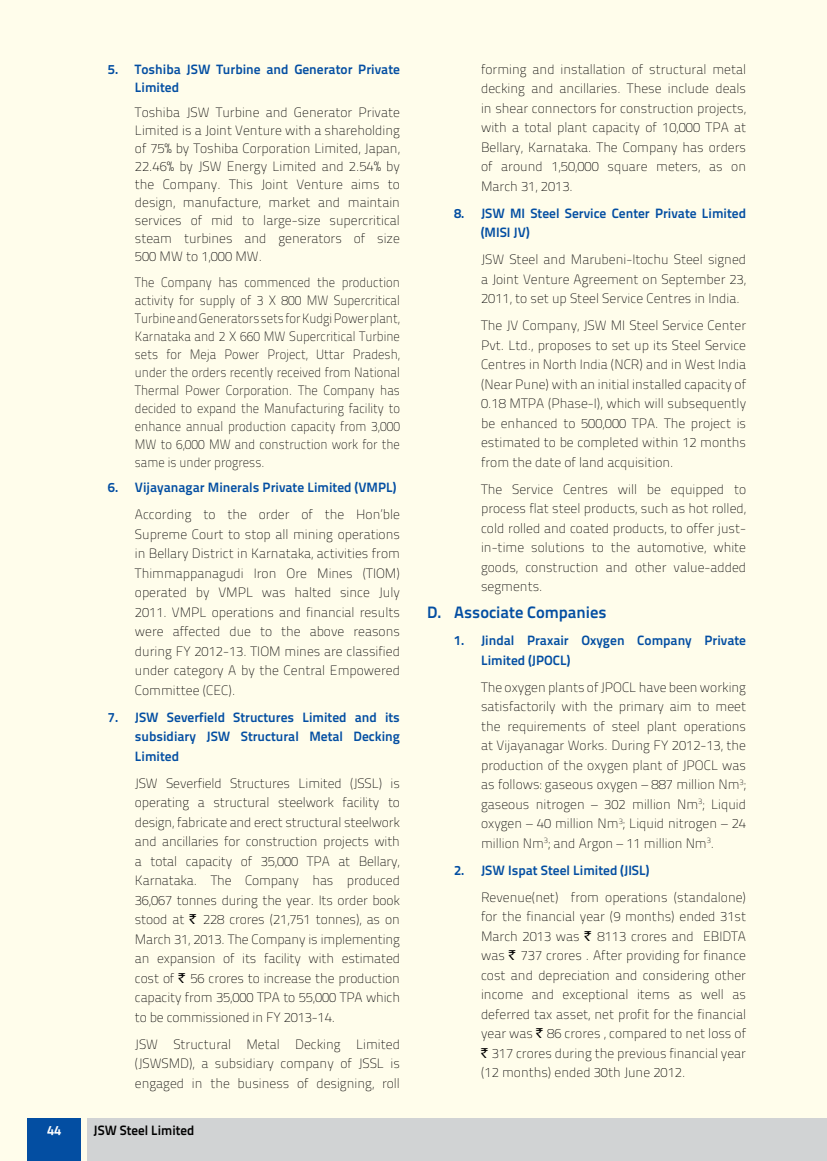
<style>
.page{position:relative;width:827px;height:1161px;background:#fff}
.page>*{position:absolute;margin:0;border:0;box-sizing:border-box;transform-origin:0 0}
.t1{font:16.5px "Titillium Text 25 L 800 wt";color:#034ea2}
.t2{font:13.5px/19.5px "Titillium Text 25 L 1 wt";color:#000;text-align:justify}
.t3{font:13.5px/18px "Titillium Text 25 L 1 wt";color:#000;text-align:justify;scale:.93 1}
.t4{font:13.5px/19.5px "Titillium Text 25 L 800 wt";color:#034ea2}
.t5{font:13.5px "Titillium Text 25 L 800 wt";color:#000}
.t6{font:13.5px "Titillium Text 25 L 800 wt";color:#fff}
.s1{font-family:"Titillium Text 25 L 1 wt";color:#000}
.s2{font-family:"Rupee Foradian"}
.s3{font-family:"Titillium Text 25 L 800 wt";color:#034ea2}
</style>
<div class="page">
<div style="left:0;top:0;width:826px;height:1161px;background:#fffdeb"></div>
<div style="left:87px;top:1118px;width:739px;height:43px;background:#d1d3d4"></div>
<div style="left:28px;top:1118px;width:53px;height:43px;background:#034ea2"></div>
<p class="t4" style="left:135px;top:59px;width:266px;line-height:18px;text-indent:-27px">5. Toshiba JSW Turbine and Generator Private<br>Limited</p>
<p class="t2" style="left:135px;top:103px;width:266px;line-height:18px">Toshiba JSW Turbine and Generator Private Limited is a Joint Venture with a shareholding of 75% by Toshiba Corporation Limited, Japan, 22.46% by JSW E nergy Limited and 2.54% by the Company. This Joint Venture aims to design, manufacture, market and maintain services of mid to large-size supercritical steam turbines and generators of size 500 MW to 1,000 MW.</p>
<p class="t3" style="left:135px;top:273px;width:286px">The company has commenced the production activity for supply of 3 X 800 MW Supercritical Turbine and Generators sets for Kudgi Power plant, Karnataka and 2 X 660 MW Supercritical Turbine sets for Meja Power Project, Uttar Pradesh, under the orders recently received from National Thermal Power Corporation. The Company has decided to expand the Manufacturing facility to enhance annual production capacity from 3,000<br>MW to 6,000 MW and construction work for the same is under progress.</p>
<p class="t4" style="left:108px;top:473px;width:293px;line-height:27px;text-align:right">6. Vijayanagar Minerals Private Limited (VMPL)<br><span class="s1">According to the order of the Hon’ble</span></p>
<p class="t2" style="left:135px;top:524px;width:266px">Supreme Court to stop all mining operations in Bellary District in Karnataka, activities from Thimmappanagudi Iron Ore Mines (TIOM) operated by VMPL was halted since July 2011. VMPL operations and financial results were affected due to the above reasons during FY 2012-13. TIOM mines are classified under category A by the Central E mpowered Committee (CEC).</p>
<p class="t4" style="left:135px;top:707px;width:266px;text-align:justify;text-indent:-27px">7. JSW Severfield Structures Limited and its subsidiary JSW Structural Metal Decking Limited</p>
<p class="t2" style="left:135px;top:773px;width:266px">JSW Severfield Structures Limited (JSSL) is operating a structural steelwork facility to design, fabricate and erect structural steelwork and ancillaries for construction projects with a total capacity of 35,000 TPA at Bellary, Karnataka. The Company has produced 36,067 tonnes during the year. Its order book stood at <span class="s2">`</span> 228 crores (21,751 tonnes), as on March 31, 2013. The Company is implementing an expansion of its facility with estimated cost of <span class="s2">`</span> 56 crores to increase the production capacity from 35,000 TPA to 55,000 TPA which to be commissioned in FY 2013-14.</p>
<p class="t2" style="left:135px;top:1034px;width:266px">JSW Structural Metal Decking Limited (JSWSMD), a subsidiary company of JSSL is engaged in the business of designing, roll</p>
<p class="t6" style="left:47px;top:1120px;width:16px">44</p>
<p class="t5" style="left:94px;top:1120px;width:102px">JSW Steel Limited</p>
<p class="t2" style="left:481px;top:59px;width:266px">forming and installation of structural metal decking and ancillaries. These include deals in shear connectors for construction projects, with a total plant capacity of 10,000 TPA at Bellary, Karnataka. The Company has orders of around 1,50,000 square meters, as on March 31, 2013.</p>
<p class="t4" style="left:481px;top:202px;width:266px;text-indent:-27px">8. JSW MI Steel Service Center Private Limited (MISI JV)</p>
<p class="t2" style="left:481px;top:249px;width:266px">JSW Steel and Marubeni-Itochu Steel signed a Joint Venture Agreement on September 23, 2011, to set up Steel Service Centres in India.</p>
<p class="t2" style="left:481px;top:315px;width:266px">The JV Company, JSW MI Steel Service Center Pvt. Ltd., proposes to set up its Steel Service Centres in North India (NCR) and in West India (Near Pune) with an initial installed capacity of 0.18 MTPA (Phase-I), which will subsequently be enhanced to 500,000 TPA. The project is estimated to be completed within 12 months from the date of land acquisition.</p>
<p class="t2" style="left:481px;top:479px;width:266px">The Service Centres will be equipped to process flat steel products, such as hot rolled, cold rolled and coated products, to offer just&shy;in-time solutions to the automotive, white goods, construction and other value-added segments.</p>
<p class="t1" style="left:427px;top:600px;width:181px">D. Associate Companies</p>
<p class="t4" style="left:481px;top:630px;width:266px;text-indent:-27px">1. Jindal Praxair Oxygen Company Private<br>Limited (JPOCL)</p>
<p class="t2" style="left:481px;top:677px;width:266px">The oxygen plants of JPOCL have been working satisfactorily with the primary aim to meet the requirements of steel plant operations at Vijayanagar Works. During FY 2012-13, the production of the oxygen plant of JPOCL was as follows: gaseous oxygen – 887 million Nm<sup>3</sup>; gaseous nitrogen – 302 million Nm<sup>3</sup>; Liquid oxygen – 40 million Nm<sup>3</sup>; Liquid nitrogen – 24 million Nm<sup>3</sup>; and Argon – 11 million Nm<sup>3</sup>.</p>
<p class="t2" style="left:481px;top:856px;width:266px;line-height:27px;text-indent:-27px"><span class="s3">2. JSW Ispat Steel Limited (JISL)<br></span>Revenue(net) from operations (standalone)</p>
<p class="t2" style="left:481px;top:906px;width:266px">for the financial year (9 months) ended 31st March 2013 was <span class="s2">`</span> 8113 crores and E BIDTA was <span class="s2">`</span> 737 crores . After providing for finance cost and depreciation and considering other income and exceptional items as well as deferred tax asset, net profit for the financial year was <span class="s2">`</span> 86 crores , compared to net loss of <span class="s2">`</span> 317 crores during the previous financial year (12 months) ended 30th June 2012.</p>
</div>
